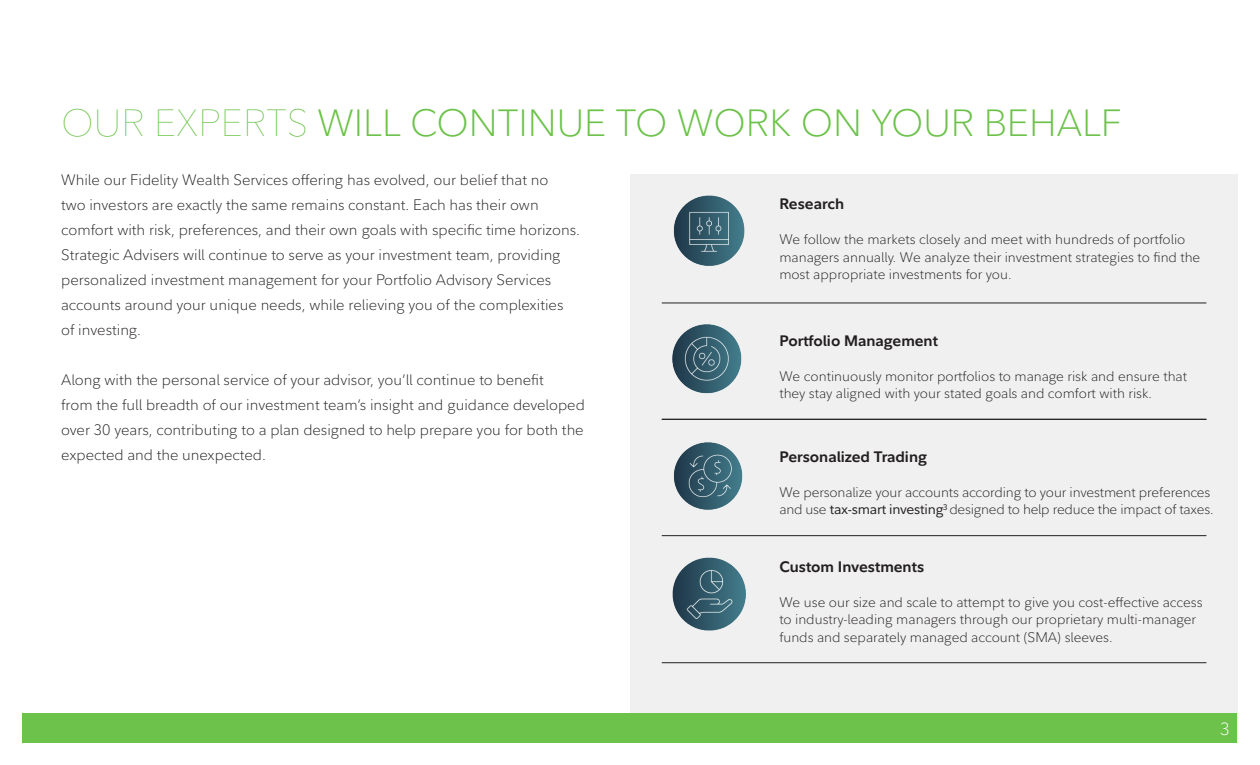
<style>
.page{position:relative;width:1260px;height:765px;background:#fff}
.page>*{position:absolute;margin:0;border:0;box-sizing:border-box;transform-origin:0 0}
.t1{font:300 37.5px "Fidelity Sans";color:#6cc24a}
.t2{font:300 17.5px "Fidelity Sans";color:#fff}
.t3{font:300 15px/25px "Fidelity Sans";color:#231f20}
.t4{font:700 15px "Fidelity Sans";color:#231f20}
.t5{font:300 13.75px/17.5px "Fidelity Sans";color:#231f20}
.s1{font-weight:200}
.s2{font-weight:400}
</style>
<div class="page">
<div style="left:630px;top:174px;width:608px;height:568px;background:#f0f0f0"></div>
<img style="left:673px;top:195px;width:72px;height:71px">
<img style="left:672px;top:324px;width:70px;height:70px">
<img style="left:673px;top:442px;width:70px;height:68px">
<img style="left:672px;top:557px;width:74px;height:74px">
<div style="left:22px;top:713px;width:1216px;height:29px;background:#6cc24a"></div>
<hr style="left:662px;top:303px;width:544px;height:1px;background:#231f20">
<hr style="left:662px;top:419px;width:544px;height:1px;background:#231f20">
<hr style="left:662px;top:535px;width:544px;height:1px;background:#231f20">
<hr style="left:662px;top:663px;width:544px;height:1px;background:#231f20">
<p class="t1" style="left:61px;top:98px;width:1062px"><span class="s1">OUR EXPERTS</span> WILL CONTINUE TO WORK ON YOUR BEHALF</p>
<p class="t3" style="left:61px;top:167px;width:520px">While our Fidelity Wealth Services offering has evolved, our belief that no<br>two investors are exactly the same remains constant. Each has their own comfort with risk, preferences, and their own goals with specific time horizons.<br>Strategic Advisers will continue to serve as your investment team, providing personalized investment management for your Portfolio Advisory Services accounts around your unique needs, while relieving you of the complexities of investing.</p>
<p class="t3" style="left:61px;top:367px;width:525px">Along with the personal service of your advisor, you’ll continue to benefit<br>from the full breadth of our investment team’s insight and guidance developed over 30 years, contributing to a plan designed to help prepare you for both the expected and the unexpected.</p>
<p class="t4" style="left:779px;top:194px;width:66px">Research</p>
<p class="t5" style="left:779px;top:231px;width:422px">We follow the markets closely and meet with hundreds of portfolio managers annually. We analyze their investment strategies to find the most appropriate investments for you.</p>
<p class="t4" style="left:779px;top:331px;width:160px">Portfolio Management</p>
<p class="t5" style="left:779px;top:367px;width:409px">We continuously monitor portfolios to manage risk and ensure that they stay aligned with your stated goals and comfort with risk.</p>
<p class="t4" style="left:779px;top:446px;width:149px">Personalized Trading</p>
<p class="t5" style="left:779px;top:483px;width:436px">We personalize your accounts according to your investment preferences and use <span class="s2">tax-smart investing</span><sup>3</sup> designed to help reduce the impact of taxes.</p>
<p class="t4" style="left:779px;top:557px;width:146px">Custom Investments</p>
<p class="t5" style="left:779px;top:593px;width:425px">We use our size and scale to attempt to give you cost-effective access to industry-leading managers through our proprietary multi-manager funds and separately managed account (SMA) sleeves.</p>
<p class="t2" style="left:1220px;top:717px;width:11px">3</p>
</div>
